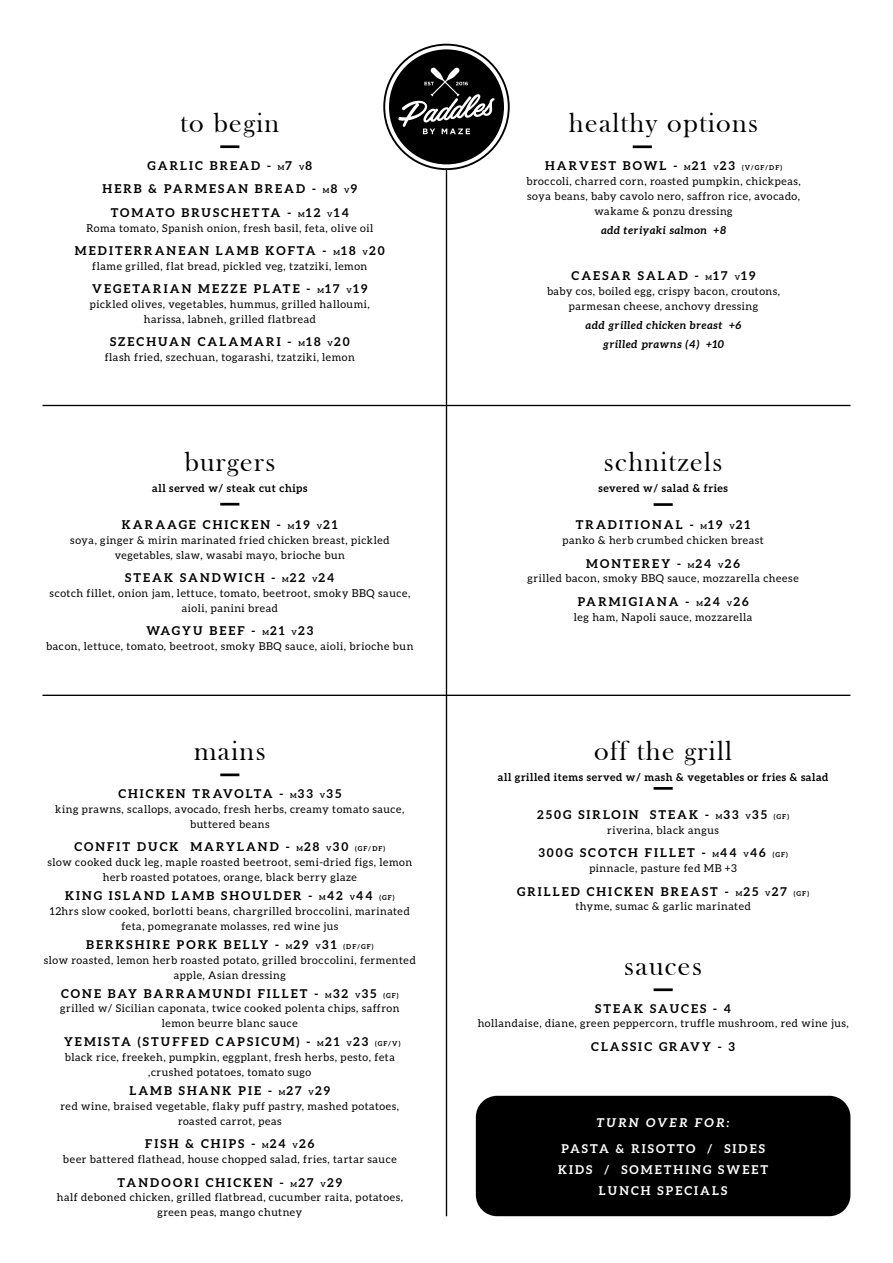
<style>
.page{position:relative;width:893px;height:1263px;background:#fff}
.page>*{position:absolute;margin:0;border:0;box-sizing:border-box;transform-origin:0 0}
.t1{font:28.05px "Bask Old Face";letter-spacing:.05em;color:#000}
.t2{font:700 12.15px/23.4px "Aleo";letter-spacing:.17em;color:#000;text-align:center}
.t3{font:700 12.15px/21px "Aleo";letter-spacing:.17em;color:#fff;text-align:center}
.t4{font:italic 700 12.15px "Aleo";letter-spacing:.165em;color:#fff}
.t5{font:10.8px/14.9px "Aleo";letter-spacing:.05em;color:#000;text-align:center}
.t6{font:700 10.8px "Aleo";letter-spacing:.05em;color:#000}
.t7{font:italic 700 10.8px/19px "Aleo";letter-spacing:.05em;color:#000;text-align:center}
.s1{font-size:6.75px}
</style>
<div class="page">
<div style="left:476px;top:1096px;width:374px;height:120px;background:#000;border-radius:21px"></div>
<svg style="left:383px;top:44px;width:127px;height:126px"></svg>
<hr style="left:220px;top:145px;width:19px;height:3px;background:#000">
<hr style="left:633px;top:145px;width:19px;height:3px;background:#000">
<hr style="left:220px;top:773px;width:19px;height:3px;background:#000">
<hr style="left:654px;top:503px;width:19px;height:3px;background:#000">
<hr style="left:654px;top:787px;width:19px;height:3px;background:#000">
<hr style="left:43px;top:405px;width:807px;height:1px;background:#000">
<hr style="left:43px;top:695px;width:807px;height:1px;background:#000">
<hr style="left:654px;top:988px;width:19px;height:3px;background:#000">
<svg style="left:220px;top:503px;width:19px;height:2px"></svg>
<hr style="left:446px;top:169px;width:1px;height:1047px;background:#000">
<h1 class="t1" style="left:180px;top:108px;width:100px">to begin</h1>
<p class="t2" style="left:103px;top:154px;width:256px">GARLIC BREAD - <span class="s1">M</span>7 <span class="s1">V</span>8<br>HERB &amp; PARMESAN BREAD - <span class="s1">M</span>8 <span class="s1">V</span>9<br>TOMATO BRUSCHETTA - <span class="s1">M</span>12 <span class="s1">V</span>14</p>
<p class="t5" style="left:86px;top:220px;width:288px">Roma tomato, Spanish onion, fresh basil, feta, olive oil</p>
<p class="t2" style="left:75px;top:239px;width:311px">MEDITERRANEAN LAMB KOFTA - <span class="s1">M</span>18 <span class="s1">V</span>20</p>
<p class="t5" style="left:92px;top:258px;width:277px">flame grilled, flat bread, pickled veg, tzatziki, lemon</p>
<p class="t2" style="left:92px;top:277px;width:277px">VEGETARIAN MEZZE PLATE - <span class="s1">M</span>17 <span class="s1">V</span>19</p>
<p class="t5" style="left:90px;top:297px;width:281px">pickled olives, vegetables, hummus, grilled halloumi, harissa, labneh, grilled flatbread</p>
<p class="t2" style="left:110px;top:330px;width:241px">SZECHUAN CALAMARI - <span class="s1">M</span>18 <span class="s1">V</span>20</p>
<p class="t5" style="left:105px;top:350px;width:252px">flash fried, szechuan, togarashi, tzatziki, lemon</p>
<h1 class="t1" style="left:184px;top:446px;width:93px">burgers</h1>
<p class="t6" style="left:152px;top:481px;width:157px">all served w/ steak cut chips</p>
<p class="t2" style="left:122px;top:513px;width:217px">KARAAGE CHICKEN - <span class="s1">M</span>19 <span class="s1">V</span>21</p>
<p class="t5" style="left:70px;top:533px;width:321px">soya, ginger &amp; mirin marinated fried chicken breast, pickled vegetables, slaw, wasabi mayo, brioche bun</p>
<p class="t2" style="left:125px;top:566px;width:211px">STEAK SANDWICH - <span class="s1">M</span>22 <span class="s1">V</span>24</p>
<p class="t5" style="left:49px;top:586px;width:362px">scotch fillet, onion jam, lettuce, tomato, beetroot, smoky BBQ sauce, aioli, panini bread</p>
<p class="t2" style="left:146px;top:619px;width:168px">WAGYU BEEF - <span class="s1">M</span>21 <span class="s1">V</span>23</p>
<p class="t5" style="left:46px;top:639px;width:369px">bacon, lettuce, tomato, beetroot, smoky BBQ sauce, aioli, brioche bun</p>
<h1 class="t1" style="left:194px;top:736px;width:73px">mains</h1>
<p class="t2" style="left:118px;top:782px;width:224px">CHICKEN TRAVOLTA - <span class="s1">M</span>33 <span class="s1">V</span>35</p>
<p class="t5" style="left:55px;top:801px;width:351px">king prawns, scallops, avocado, fresh herbs, creamy tomato sauce, buttered beans</p>
<p class="t2" style="left:74px;top:835px;width:312px">CONFIT DUCK MARYLAND - <span class="s1">M</span>28 <span class="s1">V</span>30 <span class="s1">(GF/DF)</span></p>
<p class="t5" style="left:47px;top:855px;width:366px">slow cooked duck leg, maple roasted beetroot, semi-dried figs, lemon herb roasted potatoes, orange, black berry glaze</p>
<p class="t2" style="left:65px;top:884px;width:331px">KING ISLAND LAMB SHOULDER - <span class="s1">M</span>42 <span class="s1">V</span>44 <span class="s1">(GF)</span></p>
<p class="t5" style="left:50px;top:903px;width:362px">12hrs slow cooked, borlotti beans, chargrilled broccolini, marinated feta, pomegranate molasses, red wine jus</p>
<p class="t2" style="left:86px;top:932px;width:289px">BERKSHIRE PORK BELLY - <span class="s1">M</span>29 <span class="s1">V</span>31 <span class="s1">(DF/GF)</span></p>
<p class="t5" style="left:44px;top:952px;width:373px">slow roasted, lemon herb roasted potato, grilled broccolini, fermented apple, Asian dressing</p>
<p class="t2" style="left:61px;top:981px;width:339px">CONE BAY BARRAMUNDI FILLET - <span class="s1">M</span>32 <span class="s1">V</span>35 <span class="s1">(GF)</span></p>
<p class="t5" style="left:60px;top:1001px;width:341px">grilled w/ Sicilian caponata, twice cooked polenta chips, saffron lemon beurre blanc sauce</p>
<p class="t2" style="left:64px;top:1030px;width:338px">YEMISTA (STUFFED CAPSICUM) - <span class="s1">M</span>21 <span class="s1">V</span>23 <span class="s1">(GF/V)</span></p>
<p class="t5" style="left:65px;top:1050px;width:332px">black rice, freekeh, pumpkin, eggplant, fresh herbs, pesto, feta ,crushed potatoes, tomato sugo</p>
<p class="t2" style="left:129px;top:1079px;width:202px">LAMB SHANK PIE - <span class="s1">M</span>27 <span class="s1">V</span>29</p>
<p class="t5" style="left:61px;top:1099px;width:340px">red wine, braised vegetable, flaky puff pastry, mashed potatoes, roasted carrot, peas</p>
<p class="t2" style="left:145px;top:1132px;width:171px">FISH &amp; CHIPS - <span class="s1">M</span>24 <span class="s1">V</span>26</p>
<p class="t5" style="left:63px;top:1152px;width:335px">beer battered flathead, house chopped salad, fries, tartar sauce</p>
<p class="t2" style="left:118px;top:1170px;width:226px">TANDOORI CHICKEN - <span class="s1">M</span>27 <span class="s1">V</span>29</p>
<p class="t5" style="left:57px;top:1190px;width:348px">half deboned chicken, grilled flatbread, cucumber raita, potatoes, green peas, mango chutney</p>
<h1 class="t1" style="left:569px;top:108px;width:191px">healthy options</h1>
<p class="t2" style="left:545px;top:154px;width:239px">HARVEST BOWL - <span class="s1">M</span>21 <span class="s1">V</span>23 <span class="s1">(V/GF/DF)</span></p>
<p class="t5" style="left:526px;top:174px;width:276px">broccoli, charred corn, roasted pumpkin, chickpeas, soya beans, baby cavolo nero, saffron rice, avocado, wakame &amp; ponzu dressing</p>
<p class="t7" style="left:601px;top:220px;width:127px">add teriyaki salmon +8</p>
<p class="t2" style="left:572px;top:264px;width:186px">CAESAR SALAD - <span class="s1">M</span>17 <span class="s1">V</span>19</p>
<p class="t5" style="left:547px;top:284px;width:235px">baby cos, boiled egg, crispy bacon, croutons, parmesan cheese, anchovy dressing</p>
<p class="t7" style="left:586px;top:316px;width:157px">add grilled chicken breast +6 grilled prawns (4) +10</p>
<h1 class="t1" style="left:604px;top:446px;width:120px">schnitzels</h1>
<p class="t6" style="left:598px;top:481px;width:131px">severed w/ salad &amp; fries</p>
<p class="t2" style="left:576px;top:513px;width:176px">TRADITIONAL - <span class="s1">M</span>19 <span class="s1">V</span>21</p>
<p class="t5" style="left:563px;top:533px;width:203px">panko &amp; herb crumbed chicken breast</p>
<p class="t2" style="left:586px;top:551px;width:155px">MONTEREY - <span class="s1">M</span>24 <span class="s1">V</span>26</p>
<p class="t5" style="left:528px;top:571px;width:273px">grilled bacon, smoky BBQ sauce, mozzarella cheese</p>
<p class="t2" style="left:578px;top:589px;width:172px">PARMIGIANA - <span class="s1">M</span>24 <span class="s1">V</span>26</p>
<p class="t5" style="left:574px;top:609px;width:180px">leg ham, Napoli sauce, mozzarella</p>
<h1 class="t1" style="left:594px;top:736px;width:139px">off the grill</h1>
<p class="t6" style="left:498px;top:771px;width:332px">all grilled items served w/ mash &amp; vegetables or fries &amp; salad</p>
<p class="t2" style="left:537px;top:803px;width:253px">250G SIRLOIN STEAK - <span class="s1">M</span>33 <span class="s1">V</span>35 <span class="s1">(GF)</span></p>
<p class="t5" style="left:607px;top:822px;width:113px">riverina, black angus</p>
<p class="t2" style="left:538px;top:841px;width:251px">300G SCOTCH FILLET - <span class="s1">M</span>44 <span class="s1">V</span>46 <span class="s1">(GF)</span></p>
<p class="t5" style="left:589px;top:861px;width:149px">pinnacle, pasture fed MB +3</p>
<p class="t2" style="left:517px;top:879px;width:293px">GRILLED CHICKEN BREAST - <span class="s1">M</span>25 <span class="s1">V</span>27 <span class="s1">(GF)</span></p>
<p class="t5" style="left:575px;top:899px;width:177px">thyme, sumac &amp; garlic marinated</p>
<h1 class="t1" style="left:624px;top:950px;width:79px">sauces</h1>
<p class="t2" style="left:595px;top:996px;width:137px">STEAK SAUCES - 4</p>
<p class="t5" style="left:478px;top:1016px;width:372px">hollandaise, diane, green peppercorn, truffle mushroom, red wine jus,</p>
<p class="t2" style="left:591px;top:1034px;width:145px">CLASSIC GRAVY - 3</p>
<p class="t4" style="left:597px;top:1116px;width:134px">TURN OVER FOR:</p>
<p class="t3" style="left:558px;top:1137px;width:211px">PASTA &amp; RISOTTO / SIDES<br>KIDS / SOMETHING SWEET<br>LUNCH SPECIALS</p>
</div>
